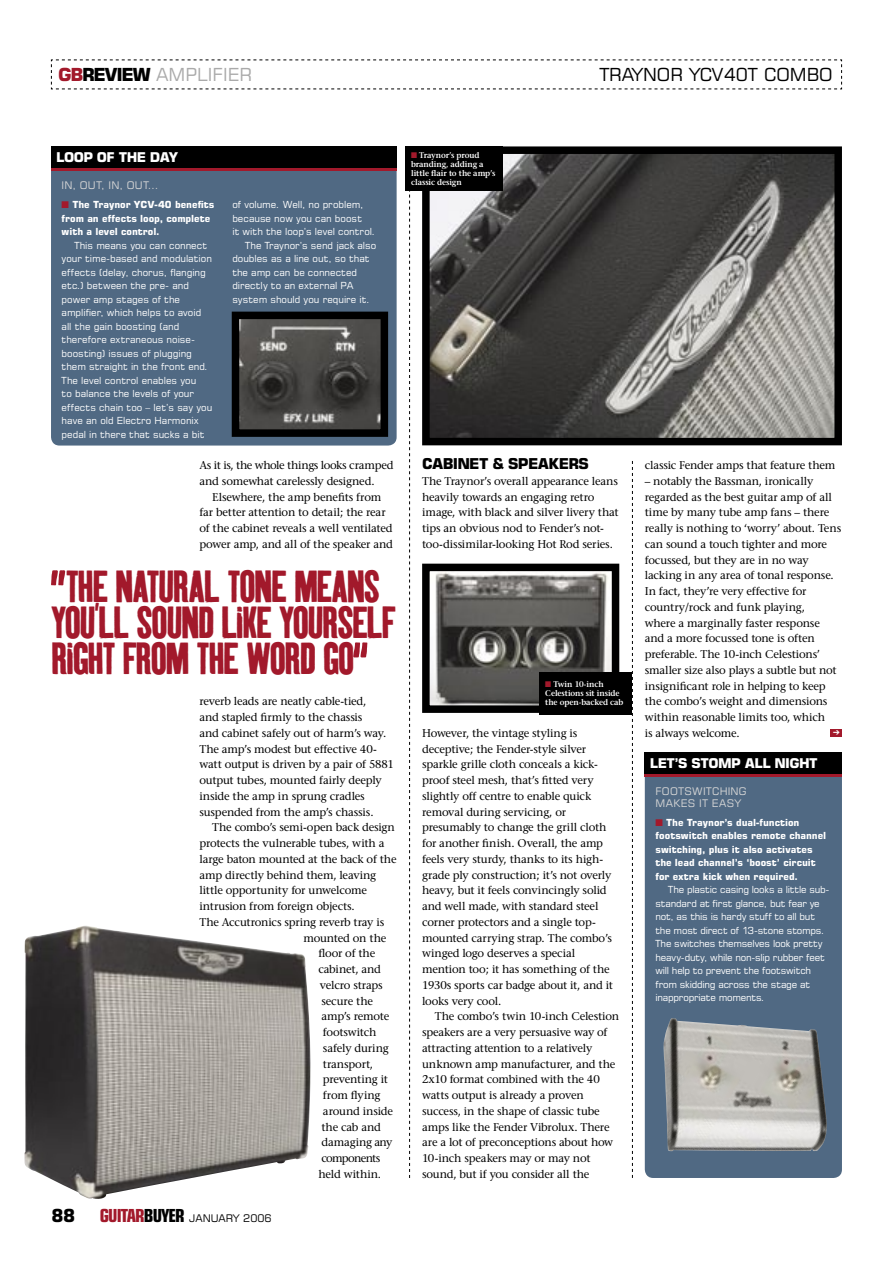
<style>
.page{position:relative;width:893px;height:1263px;background:#fff}
.page>*{position:absolute;margin:0;border:0;box-sizing:border-box;transform-origin:0 0}
._10__GB_Feat_pullout{font:43.5px/36px "Kipp No 1";letter-spacing:-.04em;color:#a2192b}
.t1{font:18px "Square 721 BT";color:#000}
.t2{font:18px "Square 721 BT";color:#aaa}
.t3{font:700 condensed 18px "Square 721 BT";letter-spacing:-.05em;color:#a2192b}
.t4{font:700 18px "Square 721 BT";color:#000}
._07__GB_Rev_subhead{font:700 15px "Square 721 BT";letter-spacing:-.045em;color:#000}
._13__GB_Rev_box_title{font:700 13.5px "Square 721 BT";letter-spacing:-.04em;color:#fff}
._05__GB_Rev_body{font:11.25px/15.8px "Stone Serif";letter-spacing:-.02em;color:#000}
._05__GB_Rev_body-2{font:11.25px "Stone Serif";letter-spacing:-.065em;color:#000}
._14__GB_Rev_box_strap{font:10.5px/12.3px "Square 721 BT";letter-spacing:.03em;color:#d6d6d6}
.t5{font:10.5px "Square 721 BT";color:#000}
._16__GB_Rev_box_body{font:9.75px/13.5px "Square 721 BT";letter-spacing:-.005em;color:#fff}
._15__GB_Rev_box_1st_para{font:700 9.75px/13.5px "Square 721 BT";letter-spacing:-.005em;color:#fff}
._00__GB_Caption{font:600 8.25px/9px "Stone Serif";letter-spacing:-.01em;color:#fff;scale:.95 1}
.s1{font-weight:700;color:#a2192b}
.s2{font-weight:700;color:#000}
.s3{color:#a2192b}
.s4{color:#000}
</style>
<div class="page">
<img style="left:431px;top:155px;width:402px;height:281px">
<div style="left:422px;top:146px;width:420px;height:299px;border:8px solid #000"></div>
<img style="left:24px;top:926px;width:286px;height:273px">
<img style="left:431px;top:573px;width:179px;height:131px">
<div style="left:422px;top:564px;width:197px;height:149px;border:8px solid #000"></div>
<svg style="left:409px;top:191px;width:1px;height:987px"></svg>
<svg style="left:632px;top:461px;width:1px;height:717px"></svg>
<div style="left:831px;top:729px;width:11px;height:8px;background:#a2192b"></div>
<div style="left:51px;top:171px;width:346px;height:275px;background:#506983"></div>
<div style="left:51px;top:146px;width:346px;height:25px;background:#a2192b"></div>
<div style="left:51px;top:146px;width:346px;height:22px;background:#000"></div>
<div style="left:645px;top:777px;width:197px;height:401px;background:#506983"></div>
<div style="left:645px;top:753px;width:197px;height:24px;background:#a2192b"></div>
<div style="left:645px;top:753px;width:197px;height:21px;background:#000"></div>
<img style="left:241px;top:321px;width:138px;height:107px">
<div style="left:232px;top:312px;width:156px;height:125px;border:8px solid #000"></div>
<img style="left:663px;top:1018px;width:164px;height:133px">
<svg style="left:51px;top:570px;width:14px;height:15px"></svg>
<svg style="left:353px;top:642px;width:14px;height:15px"></svg>
<svg style="left:51px;top:59px;width:791px;height:31px"></svg>
<div style="left:405px;top:146px;width:98px;height:45px;background:#000"></div>
<div style="left:539px;top:672px;width:93px;height:42px;background:#000"></div>
<p class="t2" style="left:58px;top:63px;width:195px"><span class="s1">GB</span><span class="s2">REVIEW</span> AMPLIFIER</p>
<p class="t1" style="left:600px;top:63px;width:235px">TRAYNOR YCV40T COMBO</p>
<p class="_13__GB_Rev_box_title" style="left:56px;top:149px;width:123px">LOOP OF THE DAY</p>
<p class="_14__GB_Rev_box_strap" style="left:62px;top:179px;width:99px">IN, OUT, IN, OUT…</p>
<p class="_15__GB_Rev_box_1st_para" style="left:62px;top:198px;width:154px"><span class="s3">■</span> The Traynor YCV-40 benefits from an effects loop, complete with a level control.</p>
<p class="_16__GB_Rev_box_body" style="left:62px;top:238px;width:152px;text-indent:13px">This means you can connect your time-based and modulation effects (delay, chorus, flanging etc.) between the pre- and power amp stages of the amplifier, which helps to avoid all the gain boosting (and therefore extraneous noise&shy;boosting) issues of plugging them straight in the front end.<br>The level control enables you<br>to balance the levels of your effects chain too – let’s say you have an old Electro Harmonix pedal in there that sucks a bit</p>
<p class="_16__GB_Rev_box_body" style="left:232px;top:198px;width:145px">of volume. Well, no problem, because now you can boost<br>it with the loop’s level control.</p>
<p class="_16__GB_Rev_box_body" style="left:232px;top:238px;width:145px;text-indent:13px">The Traynor’s send jack also doubles as a line out, so that the amp can be connected directly to an external PA system should you require it.</p>
<p class="_05__GB_Rev_body" style="left:199px;top:457px;width:196px">As it is, the whole things looks cramped and somewhat carelessly designed.</p>
<p class="_05__GB_Rev_body" style="left:199px;top:489px;width:195px;text-indent:13px">Elsewhere, the amp benefits from far better attention to detail; the rear of the cabinet reveals a well ventilated power amp, and all of the speaker and</p>
<p class="_10__GB_Feat_pullout" style="left:51px;top:567px;width:346px;text-indent:14px">THE NATURAL TONE MEANS<br>YOU’LL SOUND LIKE YOURSELF<br>RIGHT FROM THE WORD GO</p>
<p class="_05__GB_Rev_body" style="left:199px;top:693px;width:196px">reverb leads are neatly cable-tied,<br>and stapled firmly to the chassis<br>and cabinet safely out of harm’s way.<br>The amp’s modest but effective 40- watt output is driven by a pair of 5881 output tubes, mounted fairly deeply inside the amp in sprung cradles suspended from the amp’s chassis.</p>
<p class="_05__GB_Rev_body" style="left:212px;top:819px;width:184px">The combo’s semi-open back design</p>
<p class="_05__GB_Rev_body" style="left:199px;top:835px;width:187px">protects the vulnerable tubes, with a</p>
<p class="_05__GB_Rev_body" style="left:199px;top:851px;width:199px">large baton mounted at the back of the</p>
<p class="_05__GB_Rev_body" style="left:199px;top:867px;width:178px">amp directly behind them, leaving</p>
<p class="_05__GB_Rev_body" style="left:199px;top:882px;width:169px">little opportunity for unwelcome</p>
<p class="_05__GB_Rev_body" style="left:199px;top:898px;width:157px">intrusion from foreign objects.</p>
<p class="_05__GB_Rev_body" style="left:199px;top:914px;width:186px">The Accutronics spring reverb tray is</p>
<p class="_05__GB_Rev_body" style="left:303px;top:930px;width:84px">mounted on the</p>
<p class="_05__GB_Rev_body" style="left:318px;top:945px;width:58px">floor of the</p>
<p class="_05__GB_Rev_body" style="left:318px;top:961px;width:64px">cabinet, and</p>
<p class="_05__GB_Rev_body" style="left:320px;top:977px;width:64px">velcro straps</p>
<p class="_05__GB_Rev_body" style="left:321px;top:993px;width:53px">secure the</p>
<p class="_05__GB_Rev_body" style="left:321px;top:1008px;width:69px">amp’s remote</p>
<p class="_05__GB_Rev_body" style="left:323px;top:1024px;width:55px">footswitch</p>
<p class="_05__GB_Rev_body" style="left:323px;top:1040px;width:67px">safely during</p>
<p class="_05__GB_Rev_body" style="left:323px;top:1056px;width:52px">transport,</p>
<p class="_05__GB_Rev_body" style="left:323px;top:1071px;width:67px">preventing it</p>
<p class="_05__GB_Rev_body" style="left:323px;top:1087px;width:59px">from flying</p>
<p class="_05__GB_Rev_body" style="left:323px;top:1103px;width:72px">around inside</p>
<p class="_05__GB_Rev_body" style="left:321px;top:1119px;width:61px">the cab and</p>
<p class="_05__GB_Rev_body" style="left:321px;top:1134px;width:72px">damaging any</p>
<p class="_05__GB_Rev_body-2" style="left:321px;top:1151px;width:60px">components</p>
<p class="_05__GB_Rev_body" style="left:318px;top:1166px;width:64px">held within.</p>
<p class="t4" style="left:51px;top:1205px;width:26px">88</p>
<p class="t3" style="left:100px;top:1205px;width:86px">GUITAR<span class="s4">BUYER</span></p>
<p class="t5" style="left:189px;top:1211px;width:84px">JANUARY 2006</p>
<p class="_00__GB_Caption" style="left:411px;top:151px;width:90px"><span class="s3">■</span> Traynor’s proud branding, adding a little flair to the amp’s classic design</p>
<p class="_07__GB_Rev_subhead" style="left:422px;top:455px;width:168px">CABINET &amp; SPEAKERS</p>
<p class="_05__GB_Rev_body" style="left:422px;top:473px;width:198px">The Traynor’s overall appearance leans heavily towards an engaging retro image, with black and silver livery that tips an obvious nod to Fender’s not&shy;too-dissimilar-looking Hot Rod series.</p>
<p class="_00__GB_Caption" style="left:545px;top:679px;width:84px"><span class="s3">■</span> Twin 10-inch<br>Celestions sit inside the open-backed cab</p>
<p class="_05__GB_Rev_body" style="left:422px;top:725px;width:192px">However, the vintage styling is deceptive; the Fender-style silver sparkle grille cloth conceals a kick&shy;proof steel mesh, that’s fitted very slightly off centre to enable quick removal during servicing, or presumably to change the grill cloth for another finish. Overall, the amp feels very sturdy, thanks to its high&shy;grade ply construction; it’s not overly heavy, but it feels convincingly solid and well made, with standard steel corner protectors and a single top&shy;mounted carrying strap. The combo’s winged logo deserves a special mention too; it has something of the 1930s sports car badge about it, and it looks very cool.</p>
<p class="_05__GB_Rev_body" style="left:422px;top:1008px;width:198px;text-indent:13px">The combo’s twin 10-inch Celestion speakers are a very persuasive way of attracting attention to a relatively unknown amp manufacturer, and the 2x10 format combined with the 40 watts output is already a proven success, in the shape of classic tube amps like the Fender Vibrolux. There are a lot of preconceptions about how 10-inch speakers may or may not sound, but if you consider all the</p>
<p class="_05__GB_Rev_body" style="left:645px;top:457px;width:192px">classic Fender amps that feature them</p>
<p class="_05__GB_Rev_body" style="left:645px;top:473px;width:198px">– notably the Bassman, ironically regarded as the best guitar amp of all time by many tube amp fans – there really is nothing to ‘worry’ about. Tens can sound a touch tighter and more focussed, but they are in no way lacking in any area of tonal response.<br>In fact, they’re very effective for country/rock and funk playing,<br>where a marginally faster response and a more focussed tone is often preferable. The 10-inch Celestions’ smaller size also plays a subtle but not insignificant role in helping to keep the combo’s weight and dimensions within reasonable limits too, which<br>is always welcome.</p>
<p class="_13__GB_Rev_box_title" style="left:650px;top:755px;width:169px">LET’S STOMP ALL NIGHT</p>
<p class="_14__GB_Rev_box_strap" style="left:655px;top:785px;width:93px">FOOTSWITCHING<br>MAKES IT EASY</p>
<p class="_15__GB_Rev_box_1st_para" style="left:655px;top:815px;width:172px"><span class="s3">■</span> The Traynor’s dual-function footswitch enables remote channel switching, plus it also activates the lead channel’s ‘boost’ circuit for extra kick when required.</p>
<p class="_16__GB_Rev_box_body" style="left:655px;top:883px;width:176px;text-indent:13px">The plastic casing looks a little sub&shy;standard at first glance, but fear ye not, as this is hardy stuff to all but the most direct of 13-stone stomps.<br>The switches themselves look pretty heavy-duty, while non-slip rubber feet will help to prevent the footswitch from skidding across the stage at inappropriate moments.</p>
</div>
